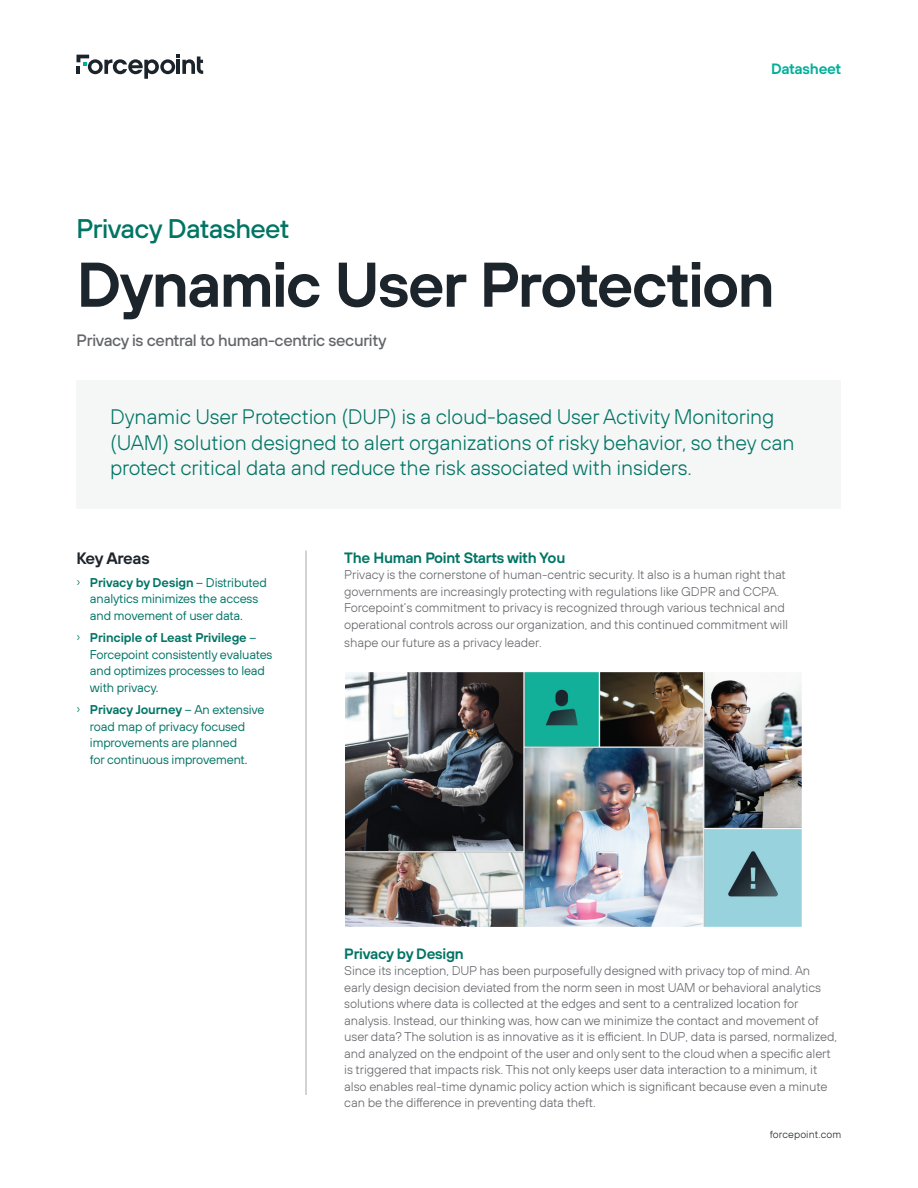
<style>
.page{position:relative;width:918px;height:1188px;background:#fff}
.page>*{position:absolute;margin:0;border:0;box-sizing:border-box;transform-origin:0 0}
._56_pt_DemiBold_XL_P{font:600 63px "FP Sans";letter-spacing:-.035em;color:#1d252c}
._18_pt_Medium_Produc{font:500 27px "FP Sans";letter-spacing:-.025em;color:#007565}
._14_pt_Light_Intro_T{font:300 21px/25.5px "FP Sans";letter-spacing:-.01em;color:#007565}
._11_pt_Medium_Produc{font:500 16.5px "FP Sans";letter-spacing:-.02em;color:#636569}
._11_pt_DemiBold_Side{font:600 16.5px "FP Sans";letter-spacing:-.025em;color:#1d252c}
._10_pt_DemiBold_Titl{font:600 15px "FP Sans";letter-spacing:-.02em;color:#007565}
.t1{font:600 15px "FP Sans";letter-spacing:-.015em;color:#00af9a}
._9_pt_Light_Body_Cop{font:300 12.75px/16.5px "FP Sans";letter-spacing:-.01em;color:#636569}
.t2{font:12.75px/16.5px "FP Sans";letter-spacing:-.01em;color:#007565}
._7_pt_Light_Web_Addr{font:300 10.5px "FP Sans";letter-spacing:.01em;color:#1d252c}
.s1{font-weight:300}
.s2{font-weight:600}
</style>
<div class="page">
<hr style="left:306px;top:550px;width:1px;height:545px;background:#a7a8aa">
<div style="left:76px;top:380px;width:766px;height:129px;background:#f5f6f6"></div>
<svg style="left:76px;top:55px;width:127px;height:24px"></svg>
<img style="left:345px;top:673px;width:456px;height:253px">
<p class="t1" style="left:771px;top:59px;width:72px">Datasheet</p>
<p class="_18_pt_Medium_Produc" style="left:76px;top:212px;width:215px">Privacy Datasheet</p>
<p class="_56_pt_DemiBold_XL_P" style="left:76px;top:243px;width:700px">Dynamic User Protection</p>
<p class="_11_pt_Medium_Produc" style="left:76px;top:330px;width:312px">Privacy is central to human-centric security</p>
<p class="_14_pt_Light_Intro_T" style="left:110px;top:404px;width:686px">Dynamic User Protection (DUP) is a cloud-based User Activity Monitoring (UAM) solution designed to alert organizations of risky behavior, so they can protect critical data and reduce the risk associated with insiders.</p>
<p class="_11_pt_DemiBold_Side" style="left:76px;top:547px;width:75px">Key Areas</p>
<p class="t2" style="left:90px;top:574px;width:178px;text-indent:-14px"><span class="s1">›</span> <span class="s2">Privacy by Design</span> – Distributed analytics minimizes the access and movement of user data.</p>
<p class="t2" style="left:90px;top:629px;width:184px;text-indent:-14px"><span class="s1">›</span> <span class="s2">Principle of Least Privilege</span> –<br>Forcepoint consistently evaluates and optimizes processes to lead with privacy.</p>
<p class="t2" style="left:90px;top:701px;width:176px;text-indent:-14px"><span class="s1">›</span> <span class="s2">Privacy Journey</span> – An extensive road map of privacy focused improvements are planned<br>for continuous improvement.</p>
<p class="_10_pt_DemiBold_Titl" style="left:344px;top:548px;width:223px">The Human Point Starts with You</p>
<p class="_9_pt_Light_Body_Cop" style="left:344px;top:566px;width:445px">Privacy is the cornerstone of human-centric security. It also is a human right that governments are increasingly protecting with regulations like GDPR and CCPA.<br>Forcepoint’s commitment to privacy is recognized through various technical and operational controls across our organization, and this continued commitment will</p>
<p class="_9_pt_Light_Body_Cop" style="left:344px;top:634px;width:199px">shape our future as a privacy leader.</p>
<p class="_10_pt_DemiBold_Titl" style="left:344px;top:944px;width:121px">Privacy by Design</p>
<p class="_9_pt_Light_Body_Cop" style="left:344px;top:962px;width:494px">Since its inception, DUP has been purposefully designed with privacy top of mind. An early design decision deviated from the norm seen in most UAM or behavioral analytics solutions where data is collected at the edges and sent to a centralized location for analysis. Instead, our thinking was, how can we minimize the contact and movement of user data? The solution is as innovative as it is efficient. In DUP, data is parsed, normalized, and analyzed on the endpoint of the user and only sent to the cloud when a specific alert is triggered that impacts risk. This not only keeps user data interaction to a minimum, it also enables real-time dynamic policy action which is significant because even a minute can be the difference in preventing data theft.</p>
<p class="_7_pt_Light_Web_Addr" style="left:770px;top:1128px;width:73px">forcepoint.com</p>
</div>
